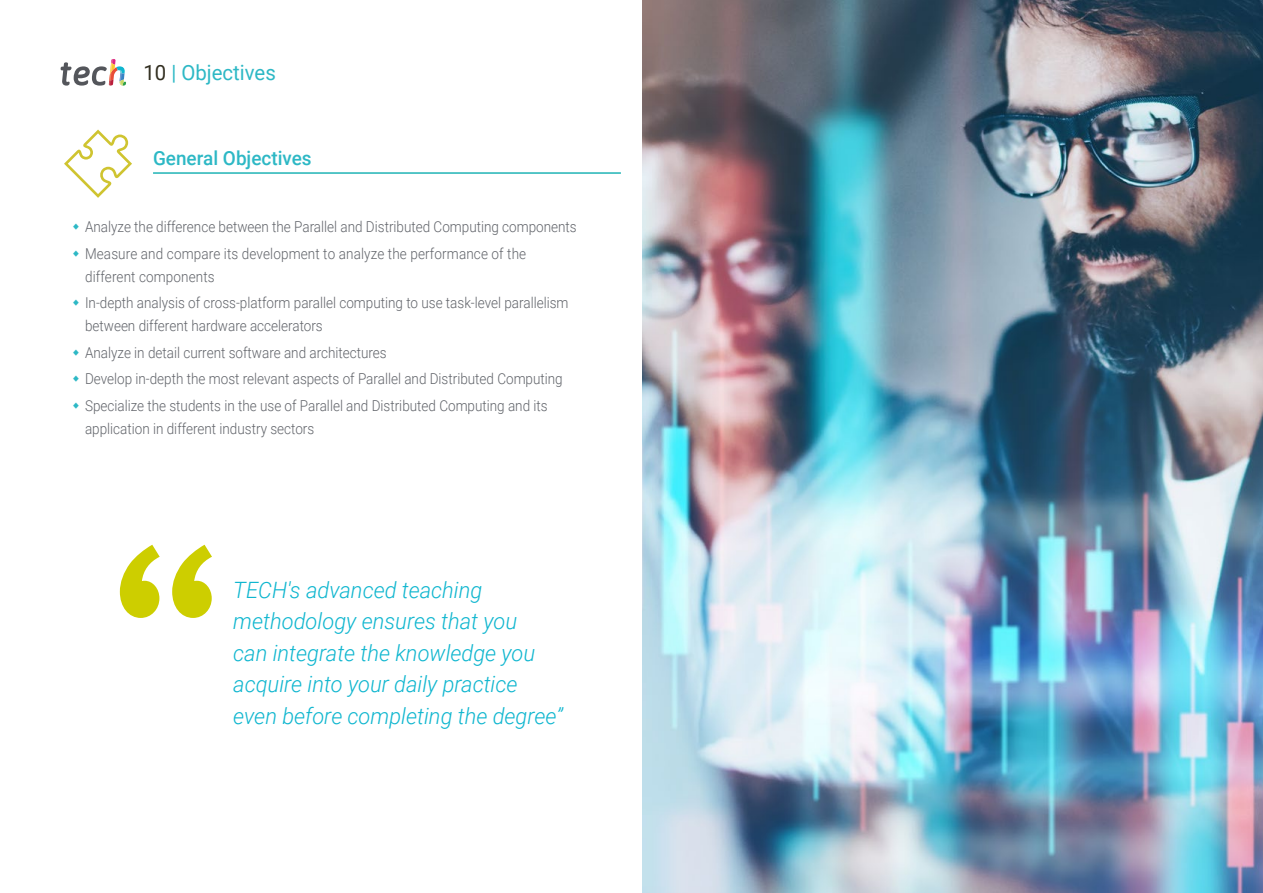
<style>
.page{position:relative;width:1263px;height:893px;background:#fff}
.page>*{position:absolute;margin:0;border:0;box-sizing:border-box;transform-origin:0 0}
.t1{font:italic 300 22.5px/31.5px "Roboto";color:#0fb6cf}
.t2{font:21px "Roboto";color:#2db8c5}
.t3{font:500 19.5px "Roboto";color:#2db8c5}
.t4{font:300 15px/26.7px "Roboto";color:#61646a;scale:.9 1}
.s1{color:#312e20}
</style>
<div class="page">
<hr style="left:153px;top:173px;width:468px;height:1px;background:#2db8c5">
<svg style="left:64px;top:130px;width:68px;height:68px"></svg>
<svg style="left:61px;top:59px;width:65px;height:27px"></svg>
<svg style="left:120px;top:545px;width:92px;height:73px"></svg>
<img style="left:642px;top:0;width:621px;height:893px">
<h2 class="t2" style="left:144px;top:57px;width:134px"><span class="s1">10</span> | Objectives</h2>
<h3 class="t3" style="left:153px;top:144px;width:160px">General Objectives</h3>
<p class="t4" style="left:85px;top:213px;width:548px">Analyze the difference between the Parallel and Distributed Computing components<br>Measure and compare its development to analyze the performance of the</p>
<p class="t4" style="left:85px;top:262px;width:539px">different components<br>In-depth analysis of cross-platform parallel computing to use task-level parallelism</p>
<p class="t4" style="left:85px;top:312px;width:532px">between different hardware accelerators<br>Analyze in detail current software and architectures<br>Develop in-depth the most relevant aspects of Parallel and Distributed Computing Specialize the students in the use of Parallel and Distributed Computing and its</p>
<p class="t4" style="left:85px;top:414px;width:256px">application in different industry sectors</p>
<h1 class="t1" style="left:233px;top:573px;width:331px">TECH's advanced teaching methodology ensures that you<br>can integrate the knowledge you acquire into your daily practice even before completing the degree”</h1>
</div>
